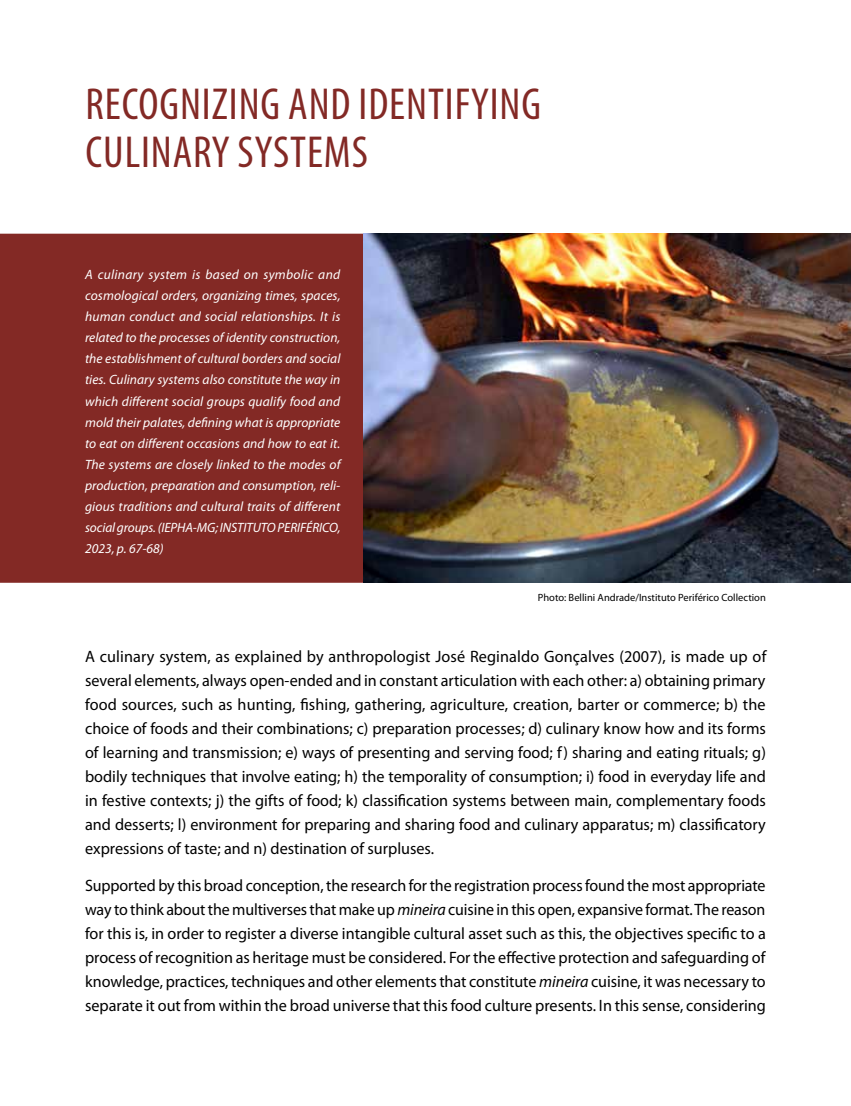
<style>
.page{position:relative;width:851px;height:1106px;background:#fff}
.page>*{position:absolute;margin:0;border:0;box-sizing:border-box;transform-origin:0 0}
.t1{font:condensed 45px/48px "Myriad Pro";letter-spacing:.02em;color:#832925}
.t2{font:16.5px/24px "Myriad Pro";color:#000;text-align:justify}
.t3{font:italic 13.5px/21px "Myriad Pro";letter-spacing:-.005em;color:#fff;text-align:justify}
.t4{font:10.5px "Myriad Pro";color:#000}
.s1{font-style:italic}
</style>
<div class="page">
<div style="left:0;top:234px;width:364px;height:349px;background:#832925"></div>
<img style="left:364px;top:234px;width:486px;height:349px">
<h1 class="t1" style="left:85px;top:79px;width:457px">RECOGNIZING AND IDENTIFYING<br>CULINARY SYSTEMS</h1>
<p class="t3" style="left:85px;top:264px;width:257px">A culinary system is based on symbolic and cosmological orders, organizing times, spaces, human conduct and social relationships. It is related to the processes of identity construction, the establishment of cultural borders and social ties. Culinary systems also constitute the way in which different social groups qualify food and mold their palates, defining what is appropriate to eat on different occasions and how to eat it.<br>The systems are closely linked to the modes of production, preparation and consumption, reli&shy;gious traditions and cultural traits of different social groups. (IEPHA-MG; INSTITUTO PERIFÉRICO, 2023, p. 67-68)</p>
<p class="t4" style="left:538px;top:591px;width:229px">Photo: Bellini Andrade/Instituto Periférico Collection</p>
<p class="t2" style="left:85px;top:645px;width:682px">A culinary system, as explained by anthropologist José Reginaldo Gonçalves (2007), is made up of several elements, always open-ended and in constant articulation with each other: a) obtaining primary food sources, such as hunting, fishing, gathering, agriculture, creation, barter or commerce; b) the choice of foods and their combinations; c) preparation processes; d) culinary know how and its forms of learning and transmission; e) ways of presenting and serving food; f) sharing and eating rituals; g) bodily techniques that involve eating; h) the temporality of consumption; i) food in everyday life and in festive contexts; j) the gifts of food; k) classification systems between main, complementary foods and desserts; l) environment for preparing and sharing food and culinary apparatus; m) classificatory expressions of taste; and n) destination of surpluses.</p>
<p class="t2" style="left:85px;top:874px;width:682px">Supported by this broad conception, the research for the registration process found the most appropriate way to think about the multiverses that make up <span class="s1">mineira</span> cuisine in this open, expansive format. The reason for this is, in order to register a diverse intangible cultural asset such as this, the objectives specific to a process of recognition as heritage must be considered. For the effective protection and safeguarding of knowledge, practices, techniques and other elements that constitute <span class="s1">mineira</span> cuisine, it was necessary to separate it out from within the broad universe that this food culture presents. In this sense, considering</p>
</div>
